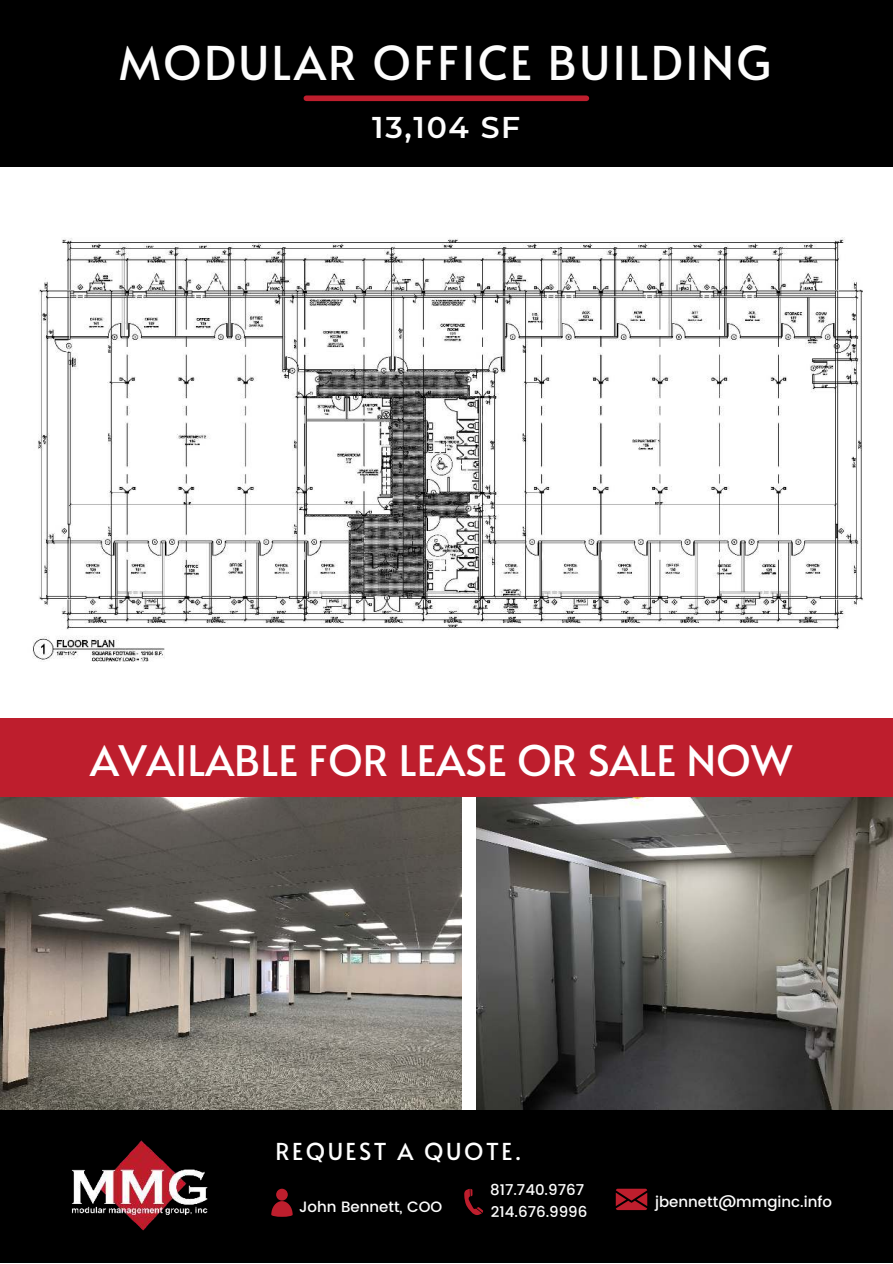
<style>
.page{position:relative;width:893px;height:1264px;background:#fff}
.page>*{position:absolute;margin:0;border:0;box-sizing:border-box;transform-origin:0 0}
.t1{font:46.5px "Alata";letter-spacing:.05em;color:#fdfdfd}
.t2{font:41.85px "Alata";color:#fff}
.t3{font:600 30px "Montserrat";letter-spacing:.055em;color:#fdfdfd}
.t4{font:23.25px "Alata";letter-spacing:.11em;color:#fff}
.t5{font:500 15px "Poppins";color:#fdfdfd}
</style>
<div class="page">
<div style="left:0;top:0;width:892px;height:166px;background:#000"></div>
<div style="left:306px;top:95px;width:280px;height:6px;background:#be1e2d"></div>
<img style="left:32px;top:237px;width:831px;height:425px">
<img style="left:476px;top:797px;width:416px;height:312px">
<img style="left:0;top:797px;width:461px;height:312px">
<div style="left:0;top:718px;width:892px;height:79px;background:#be1e2d"></div>
<div style="left:0;top:1109px;width:892px;height:153px;background:#000"></div>
<svg style="left:271px;top:1188px;width:21px;height:28px"></svg>
<svg style="left:464px;top:1188px;width:19px;height:27px"></svg>
<svg style="left:615px;top:1188px;width:32px;height:21px"></svg>
<img style="left:71px;top:1140px;width:137px;height:91px">
<h1 class="t1" style="left:119px;top:22px;width:653px">MODULAR OFFICE BUILDING</h1>
<h3 class="t3" style="left:372px;top:106px;width:149px">13,104 SF</h3>
<h2 class="t2" style="left:90px;top:724px;width:703px">AVAILABLE FOR LEASE OR SALE NOW</h2>
<h3 class="t4" style="left:304px;top:1131px;width:247px">REQUEST A QUOTE.</h3>
<p class="t5" style="left:299px;top:1195px;width:145px">John Bennett, COO</p>
<h3 class="t4" style="left:275px;top:1131px;width:247px">REQUEST A QUOTE.</h3>
<p class="t5" style="left:490px;top:1178px;width:95px">817.740.9767</p>
<p class="t5" style="left:491px;top:1200px;width:98px">214.676.9996</p>
<p class="t5" style="left:655px;top:1190px;width:178px">jbennett@mmginc.info</p>
</div>
